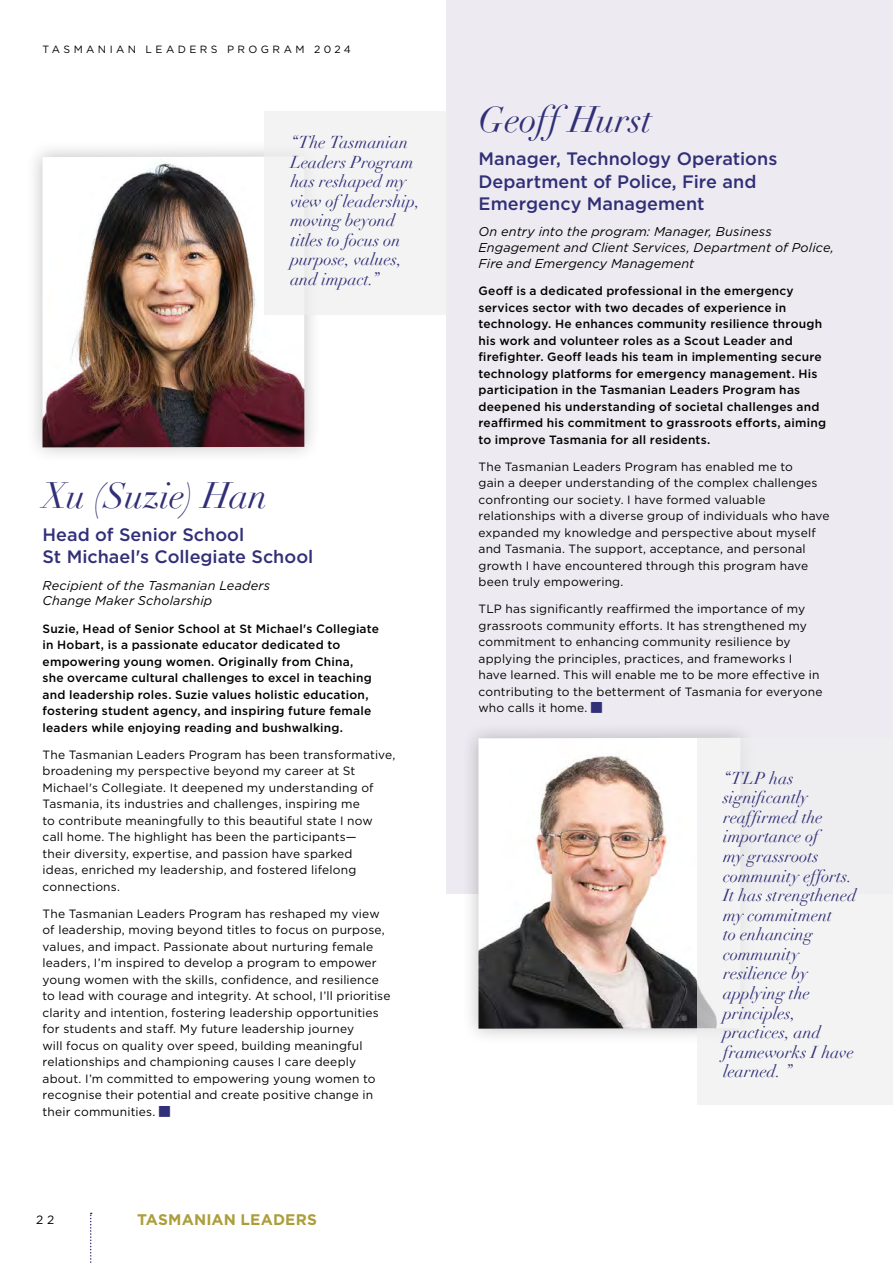
<style>
.page{position:relative;width:893px;height:1263px;background:#fff}
.page>*{position:absolute;margin:0;border:0;box-sizing:border-box;transform-origin:0 0}
.Graduate_name{font:italic 36px "Didot";letter-spacing:-.015em;color:#312f77}
.Graduate_name-2{font:500 18px/22.5px "Gotham";color:#312f77}
.Graduate_name-3{font:italic 16.8px/19.6px "Didot";color:#312f77}
.t1{font:700 15.45px "Gotham";letter-spacing:.01em;color:#ac9e3c}
.Graduate_name-4{font:italic 12.75px/15.8px "Gotham";letter-spacing:.01em;color:#000}
.MAIN_YB{font:12px/16.5px "Gotham";letter-spacing:.015em;color:#000}
.INTRO{font:500 12px/16.5px "Gotham";letter-spacing:.02em;color:#000}
.Graduate_name-5{font:10.5px "Gotham";letter-spacing:.325em;color:#000}
</style>
<div class="page">
<div style="left:446px;top:0;width:447px;height:893px;background:#edebf1"></div>
<div style="left:461px;top:721px;width:296px;height:325px;background:#000;opacity:.25"></div>
<img style="left:478px;top:738px;width:219px;height:291px">
<div style="left:25px;top:140px;width:296px;height:325px;background:#000;opacity:.25"></div>
<img style="left:43px;top:157px;width:261px;height:290px">
<div style="left:697px;top:738px;width:196px;height:366px;background:#efeff0"></div>
<div style="left:264px;top:111px;width:182px;height:204px;background:#efeff0"></div>
<svg style="left:90px;top:1213px;width:2px;height:50px"></svg>
<p class="Graduate_name-5" style="left:43px;top:43px;width:310px">TASMANIAN LEADERS PROGRAM 2024</p>
<p class="Graduate_name-3" style="left:290px;top:133px;width:131px">“The Tasmanian<br>Leaders Program has reshaped my view of leadership, moving beyond titles to focus on purpose, values, and impact.”</p>
<p class="Graduate_name" style="left:43px;top:473px;width:227px">Xu (Suzie) Han</p>
<p class="Graduate_name-2" style="left:43px;top:523px;width:272px">Head of Senior School<br>St Michael's Collegiate School</p>
<p class="Graduate_name-4" style="left:43px;top:577px;width:229px">Recipient of the Tasmanian Leaders<br>Change Maker Scholarship</p>
<p class="INTRO" style="left:43px;top:620px;width:338px">Suzie, Head of Senior School at St Michael's Collegiate in Hobart, is a passionate educator dedicated to empowering young women. Originally from China,<br>she overcame cultural challenges to excel in teaching and leadership roles. Suzie values holistic education, fostering student agency, and inspiring future female leaders while enjoying reading and bushwalking.</p>
<p class="MAIN_YB" style="left:43px;top:746px;width:354px">The Tasmanian Leaders Program has been transformative, broadening my perspective beyond my career at St Michael's Collegiate. It deepened my understanding of Tasmania, its industries and challenges, inspiring me<br>to contribute meaningfully to this beautiful state I now call home. The highlight has been the participants—<br>their diversity, expertise, and passion have sparked<br>ideas, enriched my leadership, and fostered lifelong connections.</p>
<p class="MAIN_YB" style="left:43px;top:905px;width:349px">The Tasmanian Leaders Program has reshaped my view of leadership, moving beyond titles to focus on purpose, values, and impact. Passionate about nurturing female leaders, I’m inspired to develop a program to empower young women with the skills, confidence, and resilience to lead with courage and integrity. At school, I’ll prioritise clarity and intention, fostering leadership opportunities for students and staff. My future leadership journey<br>will focus on quality over speed, building meaningful relationships and championing causes I care deeply about. I’m committed to empowering young women to recognise their potential and create positive change in their communities.</p>
<p class="MAIN_YB" style="left:36px;top:1211px;width:20px">2 2</p>
<p class="t1" style="left:137px;top:1209px;width:181px">TASMANIAN LEADERS</p>
<p class="Graduate_name" style="left:478px;top:97px;width:175px">Geoff Hurst</p>
<p class="Graduate_name-2" style="left:478px;top:147px;width:300px">Manager, Technology Operations<br>Department of Police, Fire and<br>Emergency Management</p>
<p class="Graduate_name-4" style="left:478px;top:224px;width:357px">On entry into the program: Manager, Business<br>Engagement and Client Services, Department of Police,<br>Fire and Emergency Management</p>
<p class="INTRO" style="left:478px;top:282px;width:349px">Geoff is a dedicated professional in the emergency services sector with two decades of experience in technology. He enhances community resilience through his work and volunteer roles as a Scout Leader and firefighter. Geoff leads his team in implementing secure technology platforms for emergency management. His participation in the Tasmanian Leaders Program has deepened his understanding of societal challenges and reaffirmed his commitment to grassroots efforts, aiming to improve Tasmania for all residents.</p>
<p class="MAIN_YB" style="left:478px;top:458px;width:353px">The Tasmanian Leaders Program has enabled me to<br>gain a deeper understanding of the complex challenges confronting our society. I have formed valuable relationships with a diverse group of individuals who have expanded my knowledge and perspective about myself and Tasmania. The support, acceptance, and personal growth I have encountered through this program have been truly empowering.</p>
<p class="MAIN_YB" style="left:478px;top:601px;width:345px">TLP has significantly reaffirmed the importance of my grassroots community efforts. It has strengthened my commitment to enhancing community resilience by applying the principles, practices, and frameworks I have learned. This will enable me to be more effective in contributing to the betterment of Tasmania for everyone who calls it home.</p>
<p class="Graduate_name-3" style="left:723px;top:768px;width:135px">“TLP has significantly reaffirmed the importance of<br>my grassroots community efforts.<br>It has strengthened my commitment<br>to enhancing community resilience by applying the principles, practices, and frameworks I have learned. ”</p>
</div>
